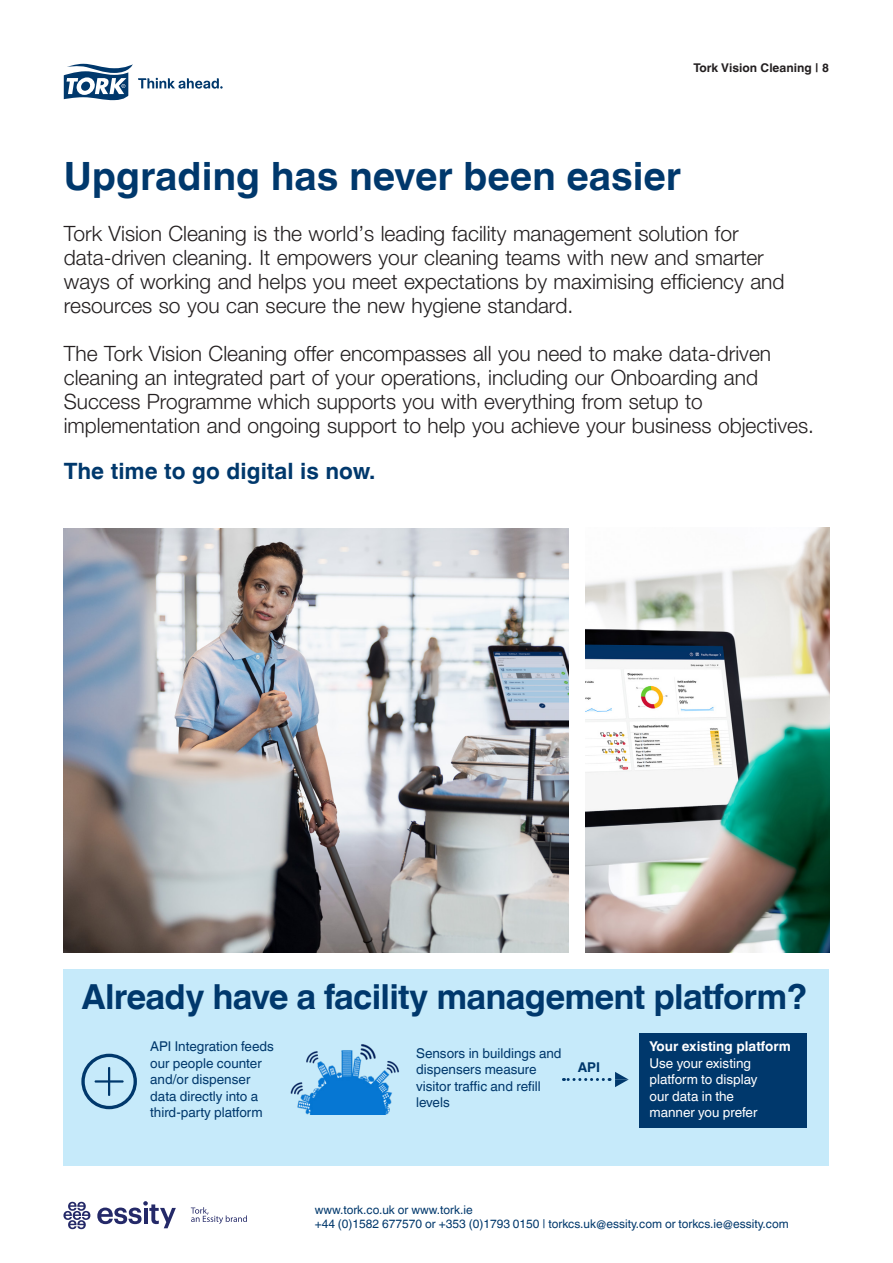
<style>
.page{position:relative;width:893px;height:1263px;background:#fff}
.page>*{position:absolute;margin:0;border:0;box-sizing:border-box;transform-origin:0 0}
.TORK_2016_Cyan_Intro{font:700 39px "Helvetica World";color:#00386c}
.TORK_2016_Cyan_Intro-2{font:700 34.5px "Helvetica World";letter-spacing:-.02em;color:#00386c}
.Preamble{font:700 22.5px "Helvetica World";color:#00386c}
.Preamble-2{font:21px/24px "Helvetica Neue World 45 Lt";color:#231f20}
.t1{font:13.5px/16.5px "Helvetica World";color:#00386c}
.t2{font:13.5px/16.5px "Helvetica World";color:#fff}
.t3{font:700 13.5px "Helvetica World";color:#fff}
.t4{font:700 13.5px "Helvetica World";color:#00386c}
.t5{font:12px "Helvetica World";color:#00386c}
.Page_header{font:700 12px "Helvetica World";color:#231f20}
</style>
<div class="page">
<div style="left:63px;top:969px;width:766px;height:197px;background:#c6eafa"></div>
<img style="left:585px;top:527px;width:244px;height:425px">
<img style="left:64px;top:528px;width:504px;height:424px">
<svg style="left:97px;top:1201px;width:79px;height:27px"></svg>
<svg style="left:63px;top:1202px;width:27px;height:27px"></svg>
<svg style="left:191px;top:1207px;width:56px;height:17px"></svg>
<svg style="left:64px;top:64px;width:159px;height:36px"></svg>
<img style="left:290px;top:1044px;width:109px;height:70px">
<div style="left:639px;top:1033px;width:167px;height:95px;background:#00386c"></div>
<svg style="left:563px;top:1078px;width:40px;height:3px"></svg>
<svg style="left:609px;top:1072px;width:20px;height:15px"></svg>
<svg style="left:81px;top:1054px;width:56px;height:55px"></svg>
<hr style="left:95px;top:1080px;width:29px;height:2px;background:#00386c">
<hr style="left:108px;top:1067px;width:2px;height:29px;background:#00386c">
<p class="Page_header" style="left:694px;top:61px;width:137px">Tork Vision Cleaning | 8</p>
<p class="TORK_2016_Cyan_Intro" style="left:64px;top:153px;width:619px">Upgrading has never been easier</p>
<p class="Preamble-2" style="left:64px;top:222px;width:722px">Tork Vision Cleaning is the world’s leading facility management solution for data-driven cleaning. It empowers your cleaning teams with new and smarter ways of working and helps you meet expectations by maximising efficiency and resources so you can secure the new hygiene standard.</p>
<p class="Preamble-2" style="left:64px;top:342px;width:752px">The Tork Vision Cleaning offer encompasses all you need to make data-driven cleaning an integrated part of your operations, including our Onboarding and Success Programme which supports you with everything from setup to implementation and ongoing support to help you achieve your business objectives.</p>
<p class="Preamble" style="left:64px;top:458px;width:313px">The time to go digital is now.</p>
<p class="TORK_2016_Cyan_Intro-2" style="left:81px;top:977px;width:727px">Already have a facility management platform?</p>
<p class="t1" style="left:150px;top:1038px;width:125px">API Integration feeds our people counter and/or dispenser data directly into a third-party platform</p>
<p class="t3" style="left:649px;top:1039px;width:143px">Your existing platform</p>
<p class="t1" style="left:416px;top:1045px;width:147px">Sensors in buildings and dispensers measure visitor traffic and refill levels</p>
<p class="t2" style="left:649px;top:1055px;width:110px">Use your existing platform to display our data in the manner you prefer</p>
<p class="t4" style="left:578px;top:1060px;width:24px">API</p>
<p class="t5" style="left:315px;top:1202px;width:159px">www.tork.co.uk or www.tork.ie</p>
<p class="t5" style="left:315px;top:1217px;width:476px">+44 (0)1582 677570 or +353 (0)1793 0150 | torkcs.uk@essity.com or torkcs.ie@essity.com</p>
</div>
